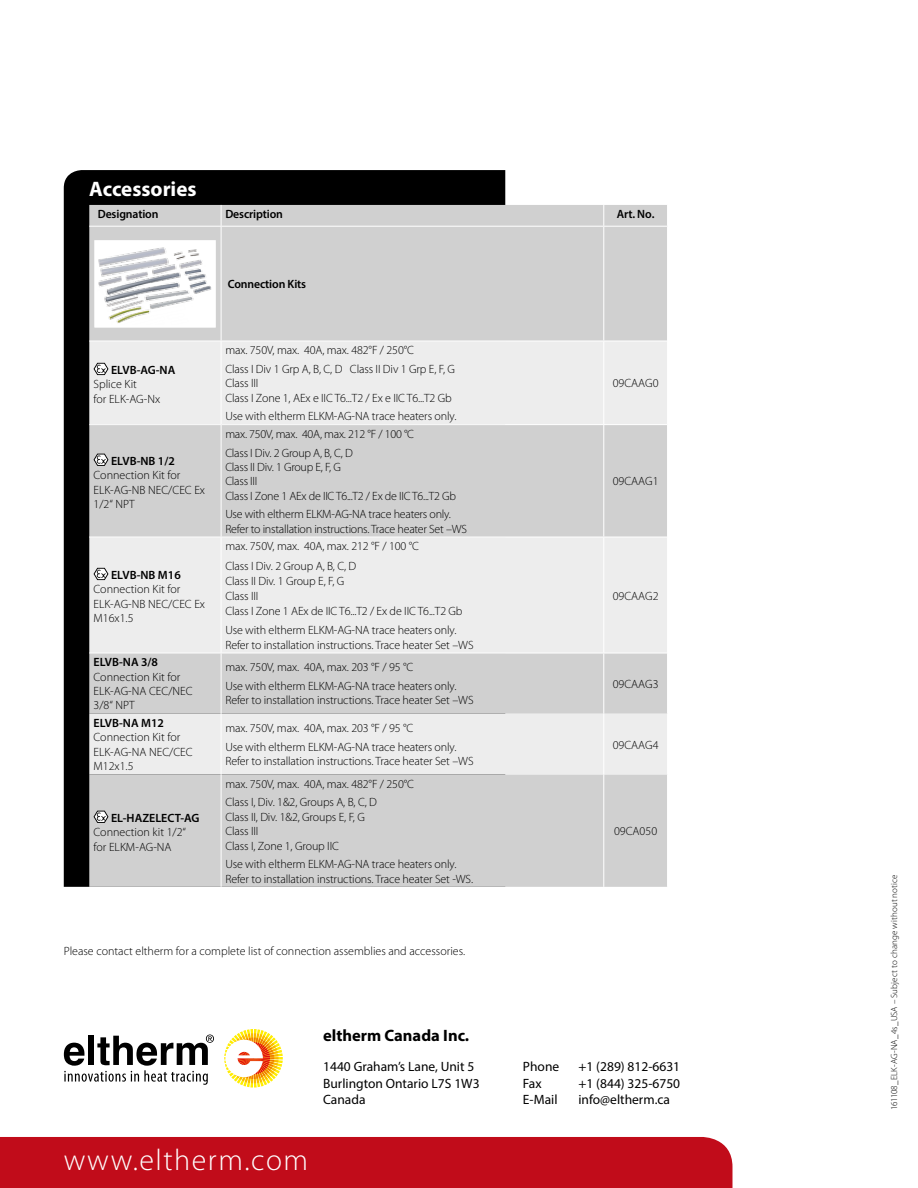
<style>
.page{position:relative;width:918px;height:1188px;background:#fff}
.page>*{position:absolute;margin:0;border:0;box-sizing:border-box;transform-origin:0 0}
.t1{font:300 30px "Myriad Pro";letter-spacing:.05em;color:#fff}
.t2{font:700 21px "Myriad Pro";color:#fff}
.t3{font:700 16.5px "Myriad Pro";color:#000}
.t4{font:13.5px/16.2px "Myriad Pro";color:#000}
.t5{font:300 12px/14.4px "Myriad Pro";letter-spacing:-.01em;color:#000}
.t6{font:600 12px "Myriad Pro";letter-spacing:-.01em;color:#000}
.t7{font:300 9px "Myriad Pro";letter-spacing:.01em;color:#000}
</style>
<div class="page">
<div style="left:0;top:1137px;width:732px;height:51px;background:#c10c1a"></div>
<svg style="left:224px;top:1029px;width:59px;height:59px"></svg>
<svg style="left:64px;top:1035px;width:150px;height:50px"></svg>
<div style="left:64px;top:170px;width:441px;height:717px;background:#000"></div>
<div style="left:89px;top:205px;width:578px;height:682px;background:#d0d0d0"></div>
<svg style="left:89px;top:342px;width:578px;height:432px;background:#e1e1e1"></svg>
<svg style="left:221px;top:205px;width:1px;height:21px"></svg>
<svg style="left:603px;top:205px;width:1px;height:21px"></svg>
<hr style="left:89px;top:226px;width:132px;height:1px;background:#fff">
<hr style="left:221px;top:226px;width:383px;height:1px;background:#fff">
<hr style="left:221px;top:227px;width:1px;height:114px;background:#fff">
<hr style="left:604px;top:226px;width:64px;height:1px;background:#fff">
<hr style="left:603px;top:227px;width:1px;height:114px;background:#fff">
<hr style="left:221px;top:341px;width:1px;height:83px;background:#fff">
<hr style="left:603px;top:341px;width:1px;height:83px;background:#fff">
<hr style="left:221px;top:425px;width:1px;height:112px;background:#fff">
<hr style="left:603px;top:425px;width:1px;height:112px;background:#fff">
<hr style="left:221px;top:537px;width:1px;height:116px;background:#fff">
<hr style="left:603px;top:537px;width:1px;height:116px;background:#fff">
<hr style="left:221px;top:653px;width:1px;height:61px;background:#fff">
<hr style="left:603px;top:653px;width:1px;height:61px;background:#fff">
<hr style="left:221px;top:714px;width:1px;height:60px;background:#fff">
<hr style="left:603px;top:714px;width:1px;height:60px;background:#fff">
<hr style="left:221px;top:774px;width:1px;height:113px;background:#fff">
<hr style="left:603px;top:774px;width:1px;height:113px;background:#fff">
<hr style="left:89px;top:341px;width:132px;height:1px;background:#fff">
<hr style="left:221px;top:341px;width:383px;height:1px;background:#fff">
<hr style="left:604px;top:341px;width:63px;height:1px;background:#fff">
<hr style="left:89px;top:424px;width:132px;height:1px;background:#fff">
<hr style="left:221px;top:424px;width:383px;height:1px;background:#fff">
<hr style="left:604px;top:424px;width:63px;height:1px;background:#fff">
<hr style="left:89px;top:537px;width:132px;height:1px;background:#fff">
<hr style="left:221px;top:537px;width:383px;height:1px;background:#fff">
<hr style="left:604px;top:537px;width:63px;height:1px;background:#fff">
<hr style="left:89px;top:653px;width:132px;height:1px;background:#fff">
<hr style="left:221px;top:653px;width:383px;height:1px;background:#fff">
<hr style="left:604px;top:653px;width:63px;height:1px;background:#fff">
<svg style="left:94px;top:363px;width:14px;height:12px"></svg>
<svg style="left:94px;top:454px;width:14px;height:12px"></svg>
<svg style="left:94px;top:568px;width:14px;height:12px"></svg>
<svg style="left:94px;top:811px;width:14px;height:12px"></svg>
<div style="left:91px;top:237px;width:128px;height:94px;background:#fff;border:3px solid #d0d0d0"></div>
<img style="left:98px;top:247px;width:113px;height:76px">
<h2 class="t2" style="left:89px;top:176px;width:109px">Accessories</h2>
<p class="t6" style="left:98px;top:207px;width:62px">Designation</p>
<p class="t6" style="left:225px;top:207px;width:59px">Description</p>
<p class="t6" style="left:617px;top:207px;width:39px">Art. No.</p>
<p class="t6" style="left:228px;top:276px;width:80px">Connection Kits</p>
<p class="t6" style="left:111px;top:362px;width:66px">ELVB-AG-NA</p>
<p class="t5" style="left:94px;top:377px;width:68px">Splice Kit<br>for ELK-AG-Nx</p>
<p class="t6" style="left:111px;top:453px;width:65px">ELVB-NB 1/2</p>
<p class="t5" style="left:94px;top:468px;width:113px">Connection Kit for<br>ELK-AG-NB NEC/CEC Ex<br>1/2“ NPT</p>
<p class="t6" style="left:111px;top:567px;width:71px">ELVB-NB M16</p>
<p class="t5" style="left:94px;top:582px;width:113px">Connection Kit for<br>ELK-AG-NB NEC/CEC Ex<br>M16x1.5</p>
<p class="t5" style="left:225px;top:341px;width:231px;line-height:18.6px">max. 750V, max. 40A, max. 482°F / 250°C<br>Class I Div 1 Grp A, B, C, D Class II Div 1 Grp E, F, G</p>
<p class="t5" style="left:225px;top:376px;width:228px">Class III<br>Class I Zone 1, AEx e IIC T6...T2 / Ex e IIC T6...T2 Gb</p>
<p class="t5" style="left:225px;top:409px;width:233px">Use with eltherm ELKM-AG-NA trace heaters only.</p>
<p class="t5" style="left:225px;top:425px;width:190px;line-height:18.6px">max. 750V, max. 40A, max. 212 °F / 100 °C<br>Class I Div. 2 Group A, B, C, D</p>
<p class="t5" style="left:225px;top:460px;width:232px">Class II Div. 1 Group E, F, G<br>Class III<br>Class I Zone 1 AEx de IIC T6...T2 / Ex de IIC T6...T2 Gb</p>
<p class="t5" style="left:225px;top:507px;width:243px">Use with eltherm ELKM-AG-NA trace heaters only.<br>Refer to installation instructions. Trace heater Set –WS</p>
<p class="t5" style="left:225px;top:537px;width:195px;line-height:19.2px">max. 750V, max. 40A, max. 212 °F / 100 °C<br>Class I Div. 2 Group A, B, C, D</p>
<p class="t5" style="left:225px;top:573px;width:239px;line-height:15px">Class II Div. 1 Group E, F, G<br>Class III<br>Class I Zone 1 AEx de IIC T6...T2 / Ex de IIC T6...T2 Gb</p>
<p class="t5" style="left:225px;top:622px;width:250px;line-height:15px">Use with eltherm ELKM-AG-NA trace heaters only.<br>Refer to installation instructions. Trace heater Set –WS</p>
<p class="t6" style="left:94px;top:655px;width:66px">ELVB-NA 3/8</p>
<p class="t5" style="left:94px;top:670px;width:101px">Connection Kit for<br>ELK-AG-NA CEC/NEC<br>3/8“ NPT</p>
<p class="t5" style="left:225px;top:658px;width:233px;line-height:18.6px">max. 750V, max. 40A, max. 203 °F / 95 °C<br>Use with eltherm ELKM-AG-NA trace heaters only.</p>
<p class="t5" style="left:225px;top:693px;width:250px">Refer to installation instructions. Trace heater Set –WS</p>
<p class="t6" style="left:94px;top:715px;width:72px">ELVB-NA M12</p>
<p class="t5" style="left:94px;top:730px;width:101px">Connection Kit for<br>ELK-AG-NA NEC/CEC<br>M12x1.5</p>
<p class="t5" style="left:225px;top:719px;width:233px;line-height:18.6px">max. 750V, max. 40A, max. 203 °F / 95 °C<br>Use with eltherm ELKM-AG-NA trace heaters only.</p>
<p class="t5" style="left:225px;top:754px;width:250px">Refer to installation instructions. Trace heater Set –WS</p>
<p class="t6" style="left:111px;top:810px;width:90px">EL-HAZELECT-AG</p>
<p class="t5" style="left:94px;top:825px;width:94px">Connection kit 1/2“ for ELKM-AG-NA</p>
<p class="t5" style="left:225px;top:775px;width:190px;line-height:18.6px">max. 750V, max. 40A, max. 482°F / 250°C<br>Class I, Div. 1&amp;2, Groups A, B, C, D</p>
<p class="t5" style="left:225px;top:810px;width:141px">Class II, Div. 1&amp;2, Groups E, F, G<br>Class III<br>Class I, Zone 1, Group IIC</p>
<p class="t5" style="left:225px;top:857px;width:249px">Use with eltherm ELKM-AG-NA trace heaters only.<br>Refer to installation instructions. Trace heater Set -WS.</p>
<p class="t5" style="left:64px;top:944px;width:403px">Please contact eltherm for a complete list of connection assemblies and accessories.</p>
<h3 class="t3" style="left:323px;top:1025px;width:148px">eltherm Canada Inc.</h3>
<p class="t5" style="left:613px;top:376px;width:47px">09CAAG0</p>
<p class="t5" style="left:613px;top:474px;width:47px">09CAAG1</p>
<p class="t5" style="left:613px;top:589px;width:47px">09CAAG2</p>
<p class="t5" style="left:613px;top:677px;width:47px">09CAAG3</p>
<p class="t5" style="left:613px;top:738px;width:47px">09CAAG4</p>
<p class="t5" style="left:614px;top:824px;width:45px">09CA050</p>
<h1 class="t1" style="left:64px;top:1144px;width:246px">www.eltherm.com</h1>
<p class="t4" style="left:323px;top:1058px;width:158px">1440 Graham’s Lane, Unit 5<br>Burlington Ontario L7S 1W3<br>Canada</p>
<p class="t4" style="left:523px;top:1058px;width:38px">Phone</p>
<p class="t4" style="left:578px;top:1058px;width:103px">+1 (289) 812-6631</p>
<p class="t4" style="left:523px;top:1075px;width:20px">Fax</p>
<p class="t4" style="left:578px;top:1075px;width:103px">+1 (844) 325-6750</p>
<p class="t4" style="left:523px;top:1091px;width:36px">E-Mail</p>
<p class="t4" style="left:578px;top:1091px;width:93px">info@eltherm.ca</p>
<p class="t7" style="left:889px;top:1110px;width:237px;rotate:-90deg">161108_ELK-AG-NA_4s_USA – Subject to change without notice</p>
</div>
